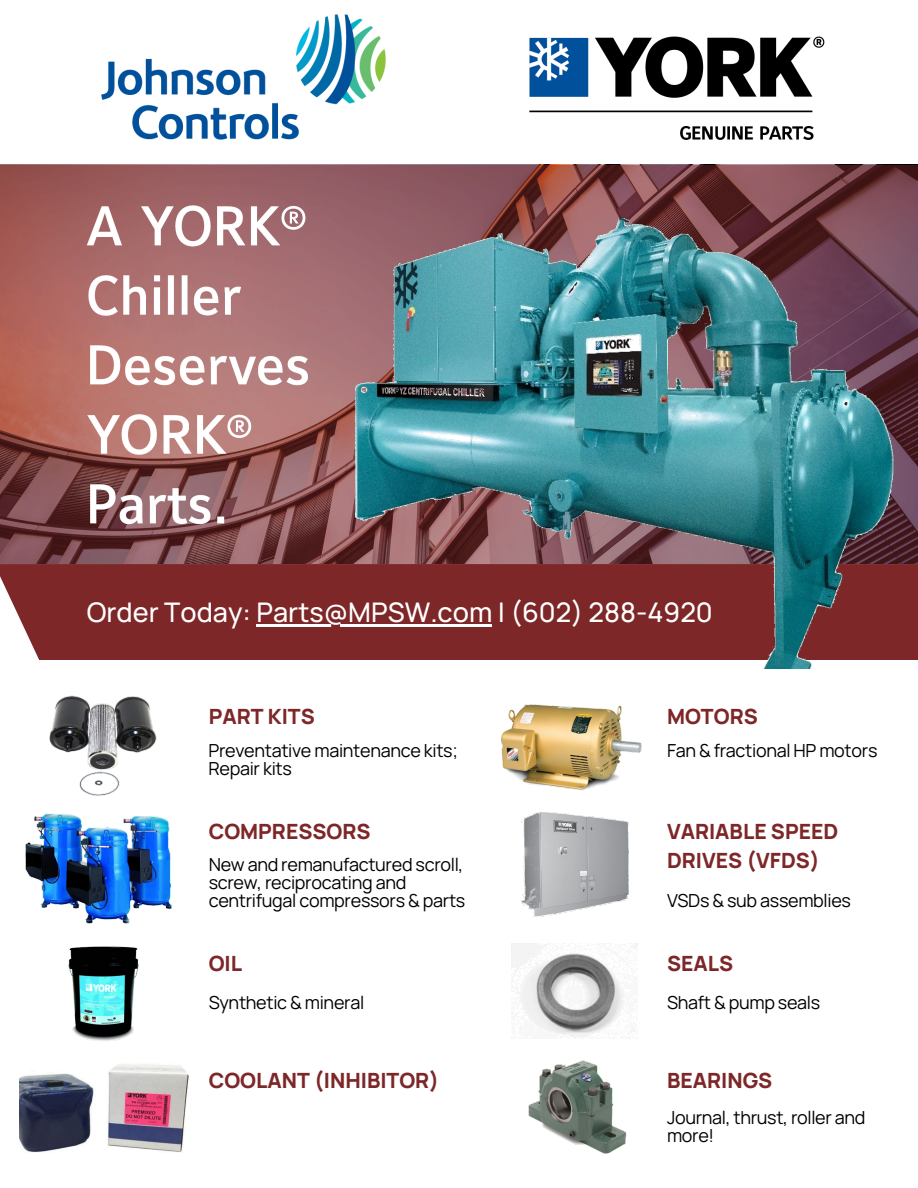
<style>
.page{position:relative;width:918px;height:1188px;background:#fff}
.page>*{position:absolute;margin:0;border:0;box-sizing:border-box;transform-origin:0 0}
.t1{font:500 27px "Manrope";color:#fff}
.t2{font:800 21px/29.2px "Manrope";color:#7d2728}
.t3{font:18px/18px "Manrope";letter-spacing:-.02em;color:#000}
</style>
<div class="page">
<img style="left:66px;top:14px;width:355px;height:151px">
<div style="left:0;top:568px;width:918px;height:92px;background:#7d2728"></div>
<img style="left:529px;top:36px;width:296px;height:104px">
<svg style="left:0;top:165px;width:918px;height:403px;background:#8d5253"></svg>
<img style="left:87px;top:193px;width:226px;height:69px">
<img style="left:280px;top:198px;width:53px;height:41px">
<img style="left:87px;top:262px;width:176px;height:70px">
<img style="left:87px;top:332px;width:205px;height:69px">
<img style="left:87px;top:401px;width:174px;height:70px">
<img style="left:227px;top:406px;width:52px;height:42px">
<img style="left:87px;top:470px;width:164px;height:70px">
<img style="left:49px;top:695px;width:108px;height:101px">
<img style="left:25px;top:813px;width:148px;height:111px">
<img style="left:68px;top:946px;width:71px;height:95px">
<img style="left:501px;top:704px;width:141px;height:87px">
<img style="left:528px;top:1060px;width:99px;height:94px">
<img style="left:292px;top:218px;width:619px;height:450px">
<img style="left:521px;top:812px;width:108px;height:105px">
<img style="left:20px;top:1064px;width:169px;height:89px">
<img style="left:512px;top:944px;width:126px;height:94px">
<hr style="left:256px;top:624px;width:236px;height:2px;background:#fff">
<p class="t1" style="left:87px;top:593px;width:628px">Order Today: Parts@MPSW.com | (602) 288-4920</p>
<p class="t2" style="left:209px;top:702px;width:108px">PART KITS</p>
<p class="t2" style="left:667px;top:702px;width:92px">MOTORS</p>
<p class="t3" style="left:209px;top:741px;width:251px">Preventative maintenance kits;</p>
<p class="t3" style="left:209px;top:759px;width:85px">Repair kits</p>
<p class="t3" style="left:667px;top:741px;width:212px">Fan &amp; fractional HP motors</p>
<p class="t2" style="left:209px;top:816px;width:163px">COMPRESSORS</p>
<h2 class="t3" style="left:209px;top:855px;width:256px">New and remanufactured scroll,</h2>
<p class="t3" style="left:209px;top:873px;width:199px">screw, reciprocating and</p>
<p class="t3" style="left:209px;top:891px;width:258px">centrifugal compressors &amp; parts</p>
<h2 class="t2" style="left:667px;top:816px;width:173px">VARIABLE SPEED<br>DRIVES (VFDS)</h2>
<h2 class="t3" style="left:667px;top:891px;width:186px">VSDs &amp; sub assemblies</h2>
<p class="t2" style="left:209px;top:948px;width:35px">OIL</p>
<p class="t2" style="left:667px;top:948px;width:68px">SEALS</p>
<h2 class="t3" style="left:209px;top:993px;width:157px">Synthetic &amp; mineral</h2>
<p class="t3" style="left:667px;top:993px;width:155px">Shaft &amp; pump seals</p>
<p class="t2" style="left:209px;top:1066px;width:232px">COOLANT (INHIBITOR)</p>
<h2 class="t2" style="left:667px;top:1066px;width:107px">BEARINGS</h2>
<p class="t3" style="left:667px;top:1108px;width:200px">Journal, thrust, roller and more!</p>
</div>
